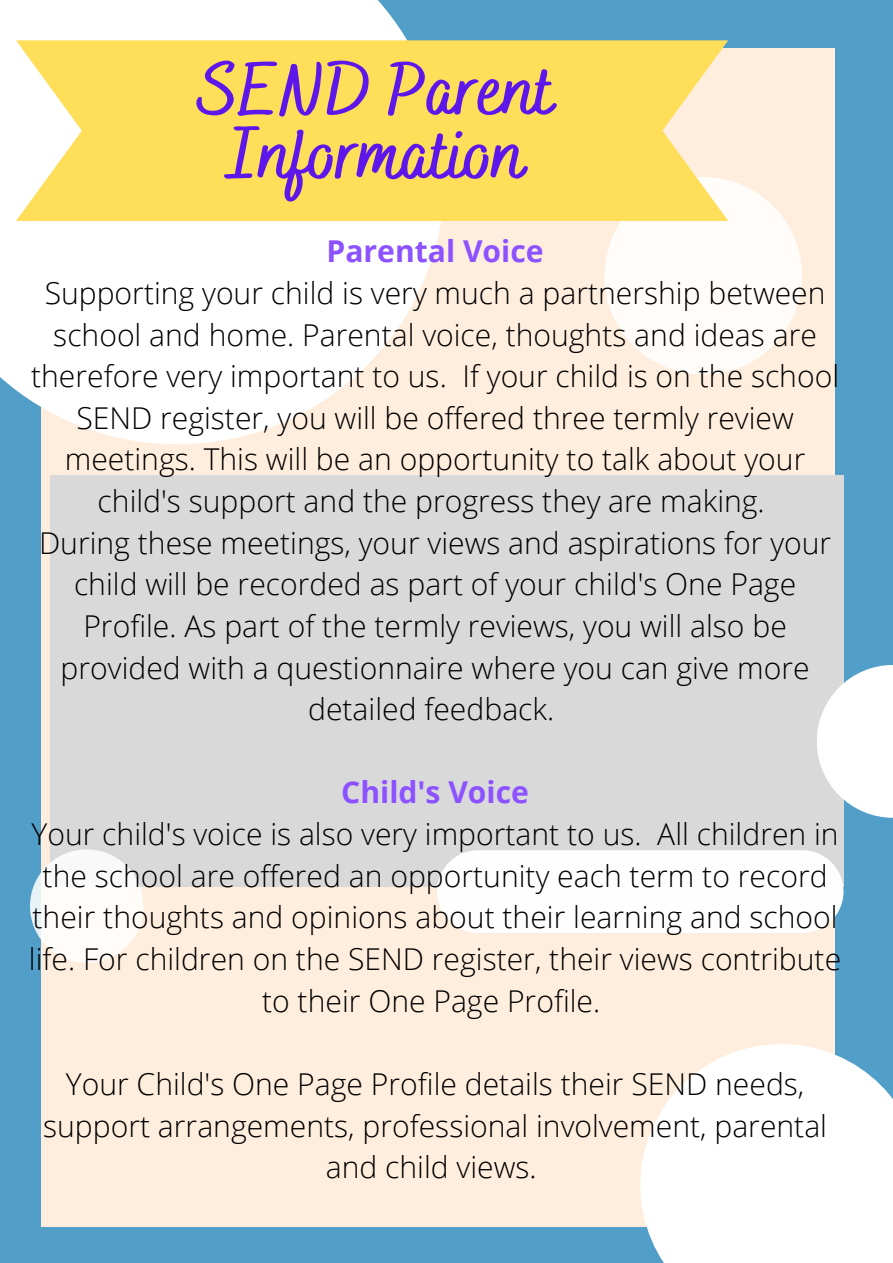
<style>
.page{position:relative;width:893px;height:1263px;background:#519fc9}
.page>*{position:absolute;margin:0;border:0;box-sizing:border-box;transform-origin:0 0}
.t1{font:700 74.25px/64.1px "Bakerie Smooth";color:#5e17eb;text-align:center}
.t2{font:300 30.08px/41.6px "Open Sans";color:#000;text-align:center}
.t3{font:700 30.08px "Open Sans";color:#8c52ff}
</style>
<div class="page">
<div style="left:41px;top:48px;width:794px;height:1179px;background:#fed"></div>
<svg style="left:640px;top:1044px;width:253px;height:219px;background:#f8f9fa"></svg>
<div style="left:50px;top:475px;width:793px;height:412px;background:#d9d9d9"></div>
<svg style="left:0;top:0;width:441px;height:444px;fill:#fff"></svg>
<svg style="left:817px;top:665px;width:76px;height:153px;fill:#fff"></svg>
<div style="left:30px;top:849px;width:113px;height:114px;background:#fff;border-radius:50%"></div>
<div style="left:604px;top:177px;width:198px;height:198px;background:#fff;border-radius:50%"></div>
<svg style="left:16px;top:40px;width:712px;height:181px;background:#fee067"></svg>
<div style="left:437px;top:850px;width:406px;height:83px;background:#fefefe;border-radius:41px"></div>
<p class="t1" style="left:199px;top:62px;width:356px">SEND Parent<br>Information</p>
<p class="t3" style="left:326px;top:230px;width:219px">Parental Voice</p>
<p class="t2" style="left:31px;top:271px;width:809px">Supporting your child is very much a partnership between school and home. Parental voice, thoughts and ideas are therefore very important to us. If your child is on the school SEND register, you will be offered three termly review meetings. This will be an opportunity to talk about your child's support and the progress they are making.</p>
<p class="t2" style="left:39px;top:521px;width:793px">During these meetings, your views and aspirations for your child will be recorded as part of your child's One Page Profile. As part of the termly reviews, you will also be provided with a questionnaire where you can give more detailed feedback.</p>
<p class="t3" style="left:341px;top:771px;width:189px">Child's Voice</p>
<p class="t2" style="left:29px;top:812px;width:813px">Your child's voice is also very important to us. All children in the school are offered an opportunity each term to record their thoughts and opinions about their learning and school life. For children on the SEND register, their views contribute to their One Page Profile.</p>
<p class="t2" style="left:43px;top:1062px;width:785px">Your Child's One Page Profile details their SEND needs, support arrangements, professional involvement, parental and child views.</p>
</div>
